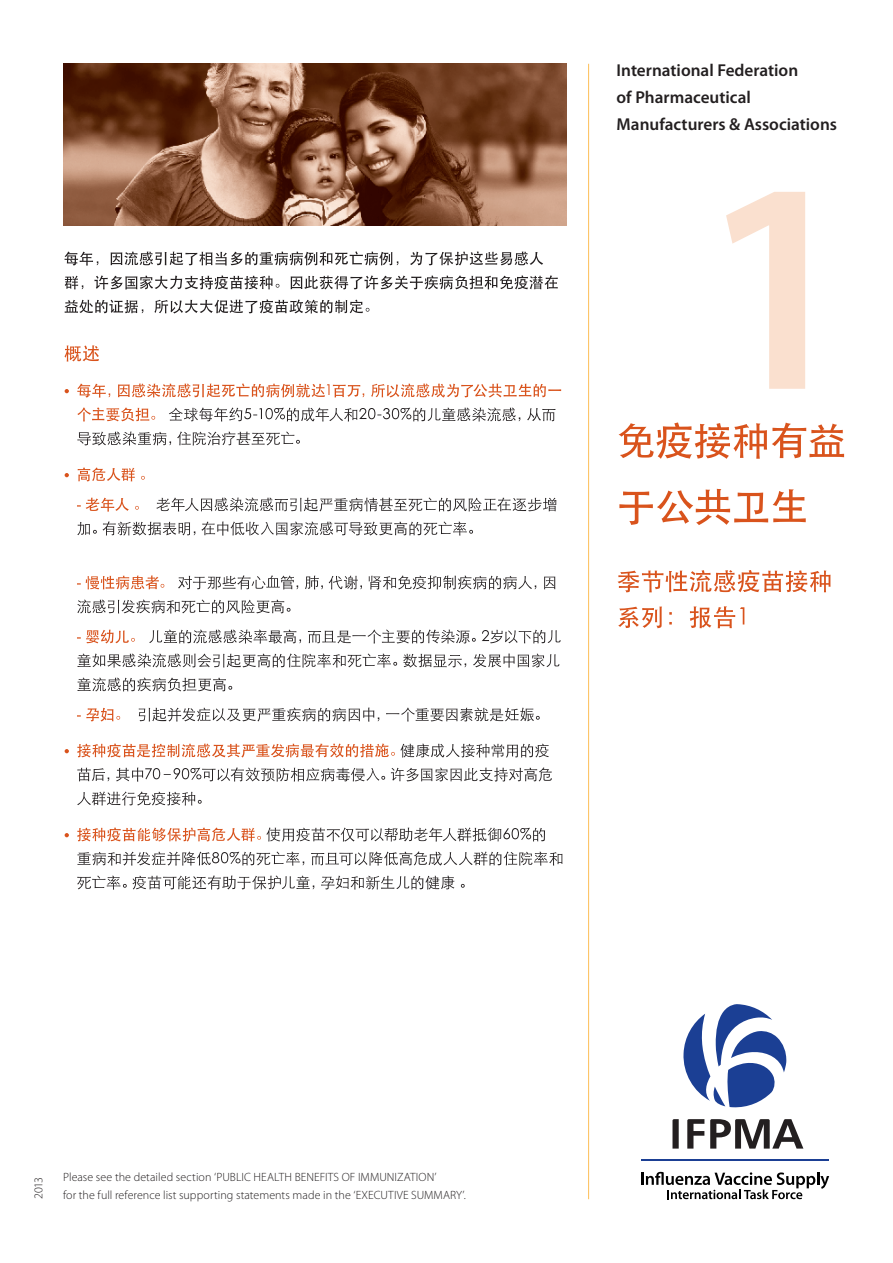
<style>
.page{position:relative;width:893px;height:1263px;background:#fff}
.page>*{position:absolute;margin:0;border:0;box-sizing:border-box;transform-origin:0 0}
.t1{font:600 303px "Myriad Pro";color:#fae0cf}
.t2{font:600 17.25px "Myriad Pro";color:#231f20}
._03_-_SOUS_SOUS_TITR{font:300 12px/18px "Myriad Pro";letter-spacing:.005em;color:#231f20}
</style>
<div class="page">
<svg style="left:77px;top:875px;width:388px;height:14px"></svg>
<svg style="left:77px;top:851px;width:485px;height:14px"></svg>
<svg style="left:65px;top:827px;width:480px;height:15px"></svg>
<svg style="left:77px;top:791px;width:125px;height:14px"></svg>
<svg style="left:77px;top:767px;width:475px;height:14px"></svg>
<svg style="left:65px;top:743px;width:484px;height:15px"></svg>
<svg style="left:139px;top:707px;width:401px;height:14px"></svg>
<svg style="left:77px;top:708px;width:43px;height:13px"></svg>
<svg style="left:78px;top:677px;width:154px;height:14px"></svg>
<svg style="left:78px;top:653px;width:481px;height:14px"></svg>
<svg style="left:149px;top:629px;width:412px;height:14px"></svg>
<svg style="left:77px;top:630px;width:58px;height:13px"></svg>
<svg style="left:77px;top:599px;width:213px;height:14px"></svg>
<svg style="left:178px;top:575px;width:377px;height:14px"></svg>
<svg style="left:77px;top:575px;width:87px;height:14px"></svg>
<svg style="left:77px;top:521px;width:396px;height:14px"></svg>
<svg style="left:156px;top:497px;width:400px;height:14px"></svg>
<svg style="left:77px;top:498px;width:62px;height:14px"></svg>
<svg style="left:65px;top:467px;width:80px;height:14px"></svg>
<svg style="left:77px;top:431px;width:223px;height:14px"></svg>
<svg style="left:169px;top:407px;width:386px;height:14px"></svg>
<svg style="left:77px;top:407px;width:78px;height:14px"></svg>
<svg style="left:65px;top:383px;width:496px;height:15px"></svg>
<svg style="left:64px;top:345px;width:35px;height:16px"></svg>
<svg style="left:65px;top:299px;width:304px;height:14px"></svg>
<svg style="left:65px;top:275px;width:493px;height:15px"></svg>
<svg style="left:65px;top:251px;width:478px;height:15px"></svg>
<svg style="left:618px;top:606px;width:126px;height:22px"></svg>
<svg style="left:618px;top:570px;width:212px;height:22px"></svg>
<svg style="left:619px;top:489px;width:187px;height:36px"></svg>
<svg style="left:619px;top:422px;width:225px;height:37px"></svg>
<hr style="left:588px;top:64px;width:1px;height:1135px;background:#fdbe56">
<img style="left:64px;top:64px;width:503px;height:161px">
<svg style="left:683px;top:1004px;width:104px;height:104px"></svg>
<svg style="left:687px;top:1119px;width:17px;height:29px"></svg>
<svg style="left:672px;top:1119px;width:7px;height:29px"></svg>
<svg style="left:710px;top:1119px;width:93px;height:29px"></svg>
<svg style="left:641px;top:1172px;width:188px;height:27px"></svg>
<hr style="left:641px;top:1160px;width:187px;height:1px;background:#1b3f94">
<p class="t2" style="left:617px;top:59px;width:183px">International Federation</p>
<p class="t2" style="left:617px;top:86px;width:136px">of Pharmaceutical</p>
<p class="t2" style="left:617px;top:113px;width:222px">Manufacturers &amp; Associations</p>
<p class="t1" style="left:698px;top:94px;width:164px">1</p>
<p class="_03_-_SOUS_SOUS_TITR" style="left:29px;top:1199px;width:24px;rotate:-90deg">2013</p>
<p class="_03_-_SOUS_SOUS_TITR" style="left:63px;top:1168px;width:404px">Please see the detailed section ‘PUBLIC HEALTH BENEFITS OF IMMUNIZATION’<br>for the full reference list supporting statements made in the ‘EXECUTIVE SUMMARY’.</p>
</div>
